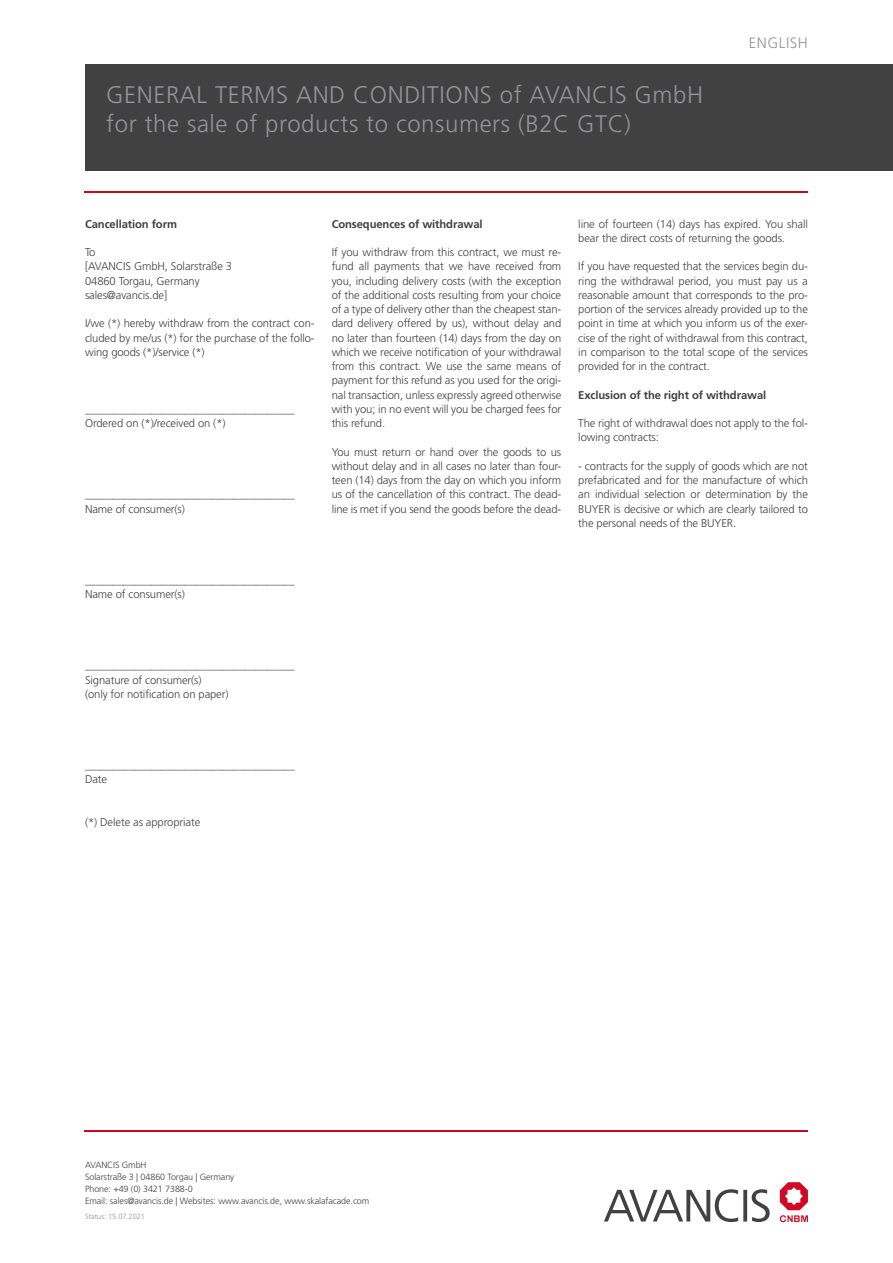
<style>
.page{position:relative;width:893px;height:1263px;background:#fff}
.page>*{position:absolute;margin:0;border:0;box-sizing:border-box;transform-origin:0 0}
.t1{font:300 24px/28.8px "Frutiger LT Std";letter-spacing:.025em;color:#949498}
.t2{font:300 15px "Frutiger LT Std";letter-spacing:.035em;color:#949498}
.t3{font:300 11.25px/14.2px "Frutiger LT Std";letter-spacing:-.01em;color:#414142}
.t4{font:700 11.25px "Frutiger LT Std";letter-spacing:-.01em;color:#414142}
.t5{font:300 9px/12px "Frutiger LT Std";letter-spacing:-.01em;color:#414142}
.t6{font:300 7.5px "Frutiger LT Std";letter-spacing:-.01em;color:#949498}
</style>
<div class="page">
<svg style="left:780px;top:1182px;width:28px;height:40px"></svg>
<svg style="left:604px;top:1189px;width:166px;height:33px"></svg>
<div style="left:85px;top:64px;width:808px;height:107px;background:#414142"></div>
<img style="left:85px;top:191px;width:723px;height:1px">
<img style="left:85px;top:1130px;width:723px;height:1px">
<h1 class="t1" style="left:106px;top:81px;width:598px">GENERAL TERMS AND CONDITIONS of AVANCIS GmbH for the sale of products to consumers (B2C GTC)</h1>
<h2 class="t2" style="left:749px;top:34px;width:60px">ENGLISH</h2>
<p class="t4" style="left:85px;top:217px;width:93px">Cancellation form</p>
<p class="t3" style="left:85px;top:245px;width:149px">To<br>[AVANCIS GmbH, Solarstraße 3<br>04860 Torgau, Germany sales@avancis.de]</p>
<p class="t3" style="left:85px;top:316px;width:231px;text-align:justify">I/we (*) hereby withdraw from the contract con&shy;cluded by me/us (*) for the purchase of the follo&shy;wing goods (*)/service (*)</p>
<p class="t3" style="left:85px;top:402px;width:211px">______________________________________<br>Ordered on (*)/received on (*)</p>
<p class="t3" style="left:85px;top:487px;width:211px">______________________________________<br>Name of consumer(s)</p>
<p class="t4" style="left:332px;top:217px;width:152px">Consequences of withdrawal</p>
<p class="t3" style="left:332px;top:245px;width:231px;text-align:justify">If you withdraw from this contract, we must re&shy;fund all payments that we have received from you, including delivery costs (with the exception of the additional costs resulting from your choice of a type of delivery other than the cheapest stan&shy;dard delivery offered by us), without delay and no later than fourteen (14) days from the day on which we receive notification of your withdrawal from this contract. We use the same means of payment for this refund as you used for the origi&shy;nal transaction, unless expressly agreed otherwise with you; in no event will you be charged fees for this refund.</p>
<p class="t3" style="left:332px;top:445px;width:231px;text-align:justify">You must return or hand over the goods to us without delay and in all cases no later than four&shy;teen (14) days from the day on which you inform us of the cancellation of this contract. The dead&shy;line is met if you send the goods before the dead-</p>
<p class="t3" style="left:578px;top:217px;width:231px">line of fourteen (14) days has expired. You shall bear the direct costs of returning the goods.</p>
<p class="t3" style="left:578px;top:260px;width:231px;text-align:justify">If you have requested that the services begin du&shy;ring the withdrawal period, you must pay us a reasonable amount that corresponds to the pro&shy;portion of the services already provided up to the point in time at which you inform us of the exer&shy;cise of the right of withdrawal from this contract, in comparison to the total scope of the services provided for in the contract.</p>
<p class="t4" style="left:578px;top:388px;width:189px">Exclusion of the right of withdrawal</p>
<p class="t3" style="left:578px;top:416px;width:231px">The right of withdrawal does not apply to the fol&shy;lowing contracts:</p>
<p class="t3" style="left:578px;top:459px;width:231px;text-align:justify">- contracts for the supply of goods which are not prefabricated and for the manufacture of which an individual selection or determination by the BUYER is decisive or which are clearly tailored to the personal needs of the BUYER.</p>
<p class="t3" style="left:85px;top:573px;width:211px">______________________________________<br>Name of consumer(s)</p>
<p class="t3" style="left:85px;top:658px;width:211px">______________________________________<br>Signature of consumer(s)<br>(only for notification on paper)</p>
<p class="t3" style="left:85px;top:758px;width:211px">______________________________________<br>Date</p>
<p class="t3" style="left:85px;top:815px;width:117px">(*) Delete as appropriate</p>
<p class="t5" style="left:85px;top:1159px;width:286px">AVANCIS GmbH<br>Solarstraße 3 | 04860 Torgau | Germany<br>Phone: +49 (0) 3421 7388-0<br>Email: sales@avancis.de | Websites: www.avancis.de, www.skalafacade.com</p>
<p class="t6" style="left:85px;top:1212px;width:62px">Status: 15.07.2021</p>
</div>
